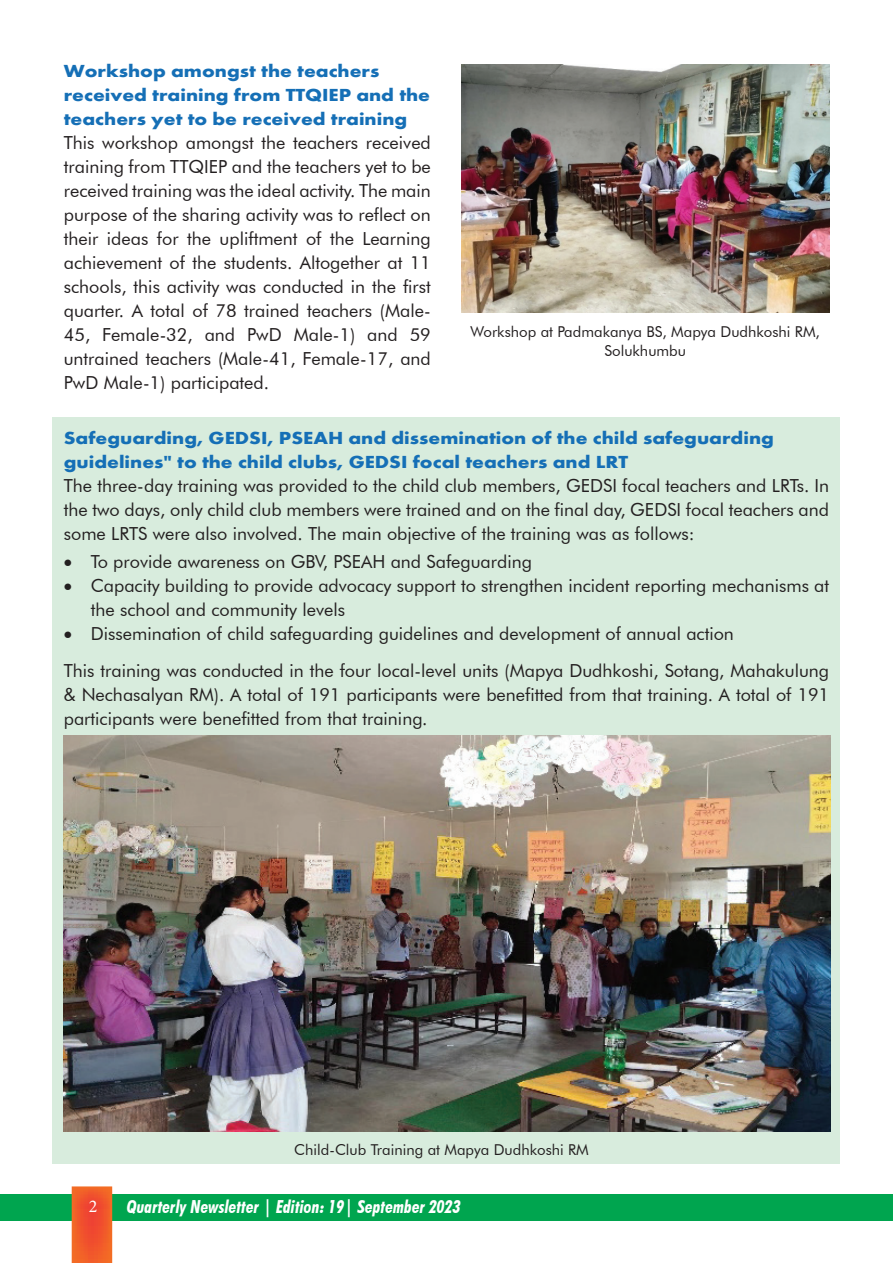
<style>
.page{position:relative;width:893px;height:1263px;background:#fff}
.page>*{position:absolute;margin:0;border:0;box-sizing:border-box;transform-origin:0 0}
.t1{font:18px/24px "Futura BT";color:#231f20}
.t2{font:700 18px/24px "Futura";color:#156fb6;scale:1.15 1}
.t3{font:italic 700 condensed 18px "Futura BT";color:#fff}
.t4{font:18px "Minion Pro";color:#fff}
.t5{font:15px/19.5px "Futura BT";color:#231f20;text-align:center}
</style>
<div class="page">
<div style="left:0;top:1194px;width:893px;height:26px;background:#00a54f"></div>
<svg style="left:72px;top:1186px;width:40px;height:77px"></svg>
<div style="left:52px;top:417px;width:788px;height:746px;background:#d8ecdd"></div>
<img style="left:461px;top:64px;width:368px;height:248px">
<img style="left:64px;top:736px;width:766px;height:395px">
<p class="t2" style="left:64px;top:59px;width:320px">Workshop amongst the teachers received training from TTQIEP and the teachers yet to be received training</p>
<p class="t1" style="left:64px;top:131px;width:369px;text-align:justify">This workshop amongst the teachers received training from TTQIEP and the teachers yet to be received training was the ideal activity. The main purpose of the sharing activity was to reflect on their ideas for the upliftment of the Learning achievement of the students. Altogether at 11 schools, this activity was conducted in the first quarter. A total of 78 trained teachers (Male-45, Female-32, and PwD Male-1) and 59 untrained teachers (Male-41, Female-17, and PwD Male-1) participated.</p>
<p class="t5" style="left:471px;top:322px;width:351px">Workshop at Padmakanya BS, Mapya Dudhkoshi RM,<br>Solukhumbu</p>
<p class="t2" style="left:64px;top:426px;width:619px">Safeguarding, GEDSI, PSEAH and dissemination of the child safeguarding guidelines" to the child clubs, GEDSI focal teachers and LRT</p>
<p class="t1" style="left:64px;top:473px;width:767px;text-align:justify">The three-day training was provided to the child club members, GEDSI focal teachers and LRTs. In the two days, only child club members were trained and on the final day, GEDSI focal teachers and some LRTS were also involved. The main objective of the training was as follows:</p>
<p class="t1" style="left:64px;top:550px;width:470px">• To provide awareness on GBV, PSEAH and Safeguarding</p>
<p class="t1" style="left:91px;top:574px;width:740px;text-indent:-27px">• Capacity building to provide advocacy support to strengthen incident reporting mechanisms at the school and community levels</p>
<p class="t1" style="left:64px;top:615px;width:767px;line-height:36.8px">• Dissemination of child safeguarding guidelines and development of annual action<br>This training was conducted in the four local-level units (Mapya Dudhkoshi, Sotang, Mahakulung</p>
<p class="t1" style="left:64px;top:682px;width:767px">&amp; Nechasalyan RM). A total of 191 participants were benefitted from that training. A total of 191 participants were benefitted from that training.</p>
<p class="t5" style="left:294px;top:1140px;width:296px">Child-Club Training at Mapya Dudhkoshi RM</p>
<p class="t4" style="left:89px;top:1196px;width:10px">2</p>
<p class="t3" style="left:127px;top:1195px;width:335px">Quarterly Newsletter | Edition: 19| September 2023</p>
</div>
